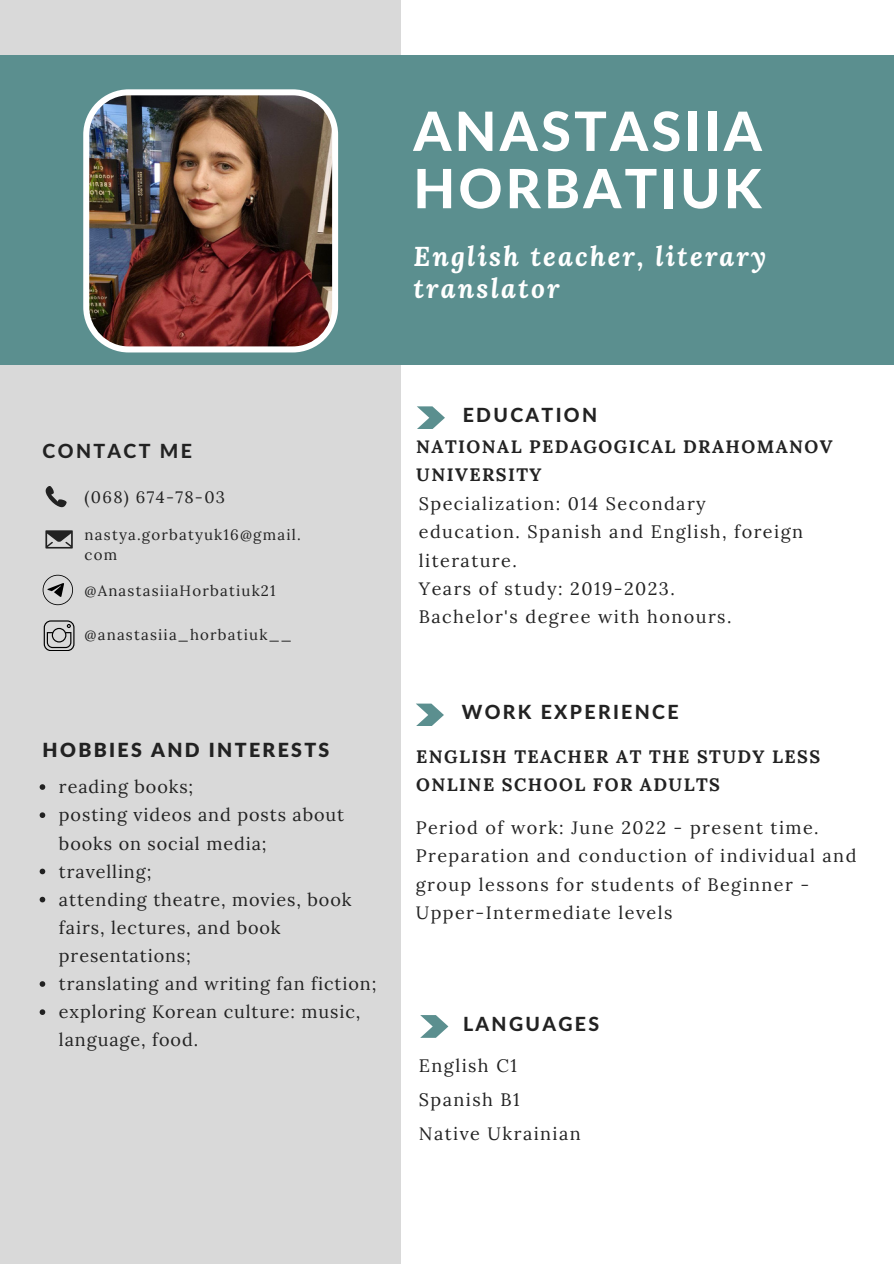
<style>
.page{position:relative;width:894px;height:1264px;background:#fff}
.page>*{position:absolute;margin:0;border:0;box-sizing:border-box;transform-origin:0 0}
.t1{font:800 54.15px/57.3px "Lato Latin";letter-spacing:.06em;color:#fff}
.t2{font:italic 700 27px/32.7px "Lora";letter-spacing:.08em;color:#fff}
.t3{font:800 19.5px "Lato Latin";letter-spacing:.12em;color:#222}
.t4{font:900 19.5px "Lato Latin";letter-spacing:.12em;color:#222}
.t5{font:18px/28.2px "Lora";letter-spacing:.08em;color:#222}
.t6{font:18px/28.2px "Lora";letter-spacing:.05em;color:#222}
.t7{font:700 18px/28.2px "Lora";letter-spacing:.08em;color:#222}
.t8{font:16.5px "Lora";letter-spacing:.08em;color:#222}
.t9{font:15px/20.2px "Lora";letter-spacing:.08em;color:#222}
</style>
<div class="page">
<div style="left:0;top:0;width:400px;height:1263px;background:#d9d9d9"></div>
<div style="left:0;top:55px;width:893px;height:310px;background:#5b8f8f"></div>
<svg style="left:46px;top:486px;width:21px;height:21px"></svg>
<svg style="left:46px;top:530px;width:26px;height:18px"></svg>
<svg style="left:417px;top:406px;width:28px;height:23px"></svg>
<svg style="left:416px;top:703px;width:28px;height:23px"></svg>
<svg style="left:420px;top:1015px;width:28px;height:22px"></svg>
<img style="left:83px;top:89px;width:255px;height:263px">
<svg style="left:43px;top:574px;width:30px;height:31px"></svg>
<svg style="left:44px;top:620px;width:30px;height:30px"></svg>
<svg style="left:40px;top:784px;width:5px;height:5px"></svg>
<svg style="left:40px;top:812px;width:5px;height:6px"></svg>
<svg style="left:40px;top:868px;width:5px;height:6px"></svg>
<svg style="left:40px;top:896px;width:5px;height:6px"></svg>
<svg style="left:40px;top:981px;width:5px;height:5px"></svg>
<svg style="left:40px;top:1009px;width:5px;height:5px"></svg>
<h1 class="t1" style="left:413px;top:106px;width:350px">ANASTASIIA<br>HORBATIUK</h1>
<h2 class="t2" style="left:413px;top:239px;width:354px">English teacher, literary translator</h2>
<p class="t3" style="left:43px;top:442px;width:151px">CONTACT ME</p>
<h3 class="t8" style="left:85px;top:486px;width:142px">(068) 674-78-03</h3>
<p class="t9" style="left:85px;top:524px;width:217px">nastya.gorbatyuk16@gmail. com</p>
<h4 class="t9" style="left:85px;top:580px;width:192px">@AnastasiiaHorbatiuk21</h4>
<h3 class="t9" style="left:85px;top:624px;width:209px">@anastasiia_horbatiuk__</h3>
<p class="t4" style="left:43px;top:741px;width:288px">HOBBIES AND INTERESTS</p>
<p class="t6" style="left:59px;top:772px;width:136px">reading books;</p>
<p class="t6" style="left:59px;top:800px;width:286px">posting videos and posts about books on social media;</p>
<p class="t6" style="left:59px;top:857px;width:94px">travelling;</p>
<p class="t6" style="left:59px;top:885px;width:294px">attending theatre, movies, book fairs, lectures, and book presentations;</p>
<p class="t6" style="left:59px;top:969px;width:319px">translating and writing fan fiction;</p>
<p class="t6" style="left:59px;top:997px;width:303px">exploring Korean culture: music, language, food.</p>
<p class="t3" style="left:462px;top:406px;width:136px">EDUCATION</p>
<p class="t7" style="left:416px;top:432px;width:417px">NATIONAL PEDAGOGICAL DRAHOMANOV<br>UNIVERSITY</p>
<p class="t5" style="left:419px;top:489px;width:385px">Specialization: 014 Secondary education. Spanish and English, foreign literature.<br>Years of study: 2019-2023.<br>Bachelor's degree with honours.</p>
<p class="t3" style="left:461px;top:703px;width:218px">WORK EXPERIENCE</p>
<h3 class="t7" style="left:416px;top:742px;width:405px">ENGLISH TEACHER AT THE STUDY LESS<br>ONLINE SCHOOL FOR ADULTS</h3>
<p class="t5" style="left:415px;top:813px;width:442px">Period of work: June 2022 - present time.<br>Preparation and conduction of individual and group lessons for students of Beginner - Upper-Intermediate levels</p>
<h4 class="t3" style="left:463px;top:1015px;width:138px">LANGUAGES</h4>
<p class="t5" style="left:419px;top:1051px;width:99px">English С1</p>
<h3 class="t5" style="left:419px;top:1085px;width:102px">Spanish B1</h3>
<h3 class="t5" style="left:419px;top:1118px;width:163px">Native Ukrainian</h3>
</div>
